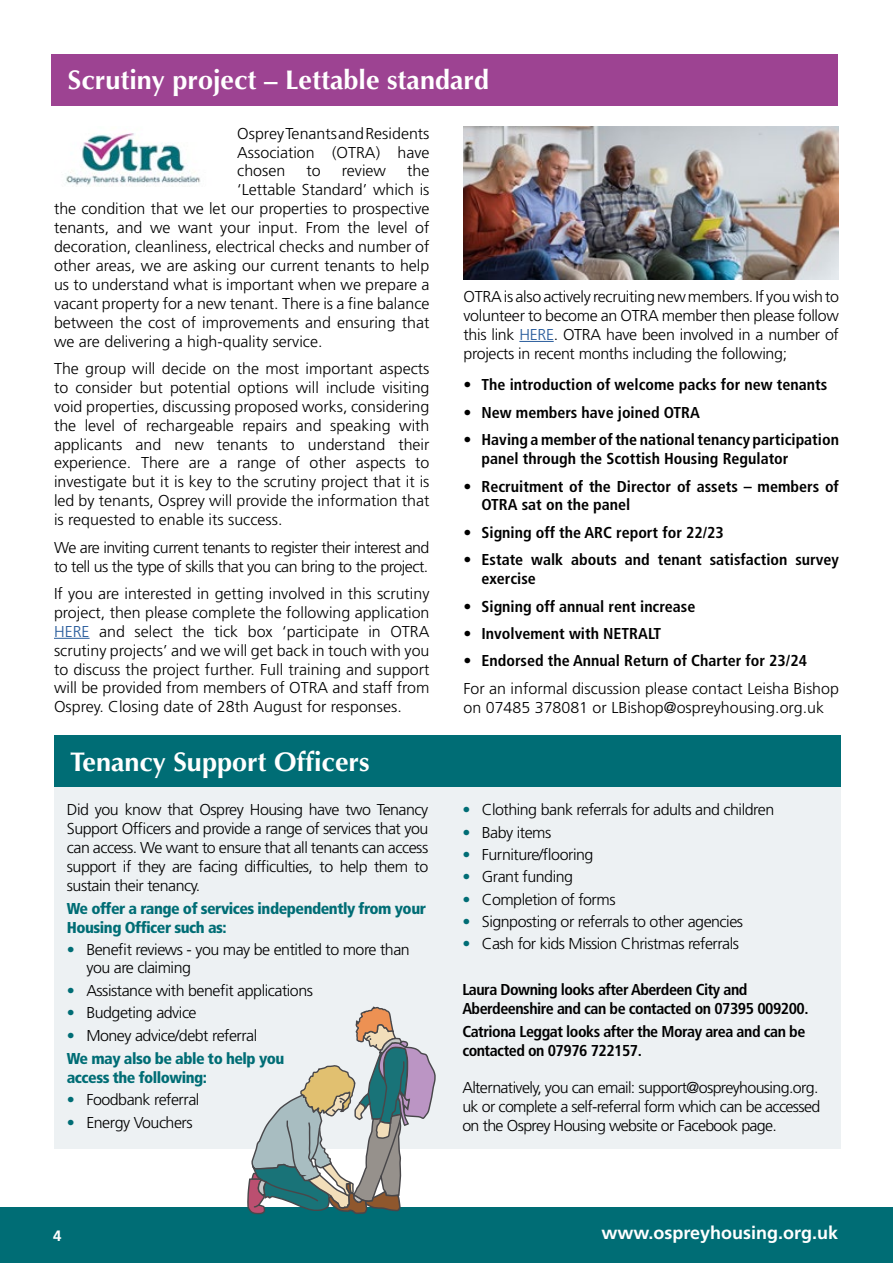
<style>
.page{position:relative;width:893px;height:1263px;background:#fff}
.page>*{position:absolute;margin:0;border:0;box-sizing:border-box;transform-origin:0 0}
.t1{font:700 27px "Optima";color:#fff}
.t2{font:700 18px "Frutiger";color:#fff}
.t3{font:300 15.75px/18.9px "Frutiger";letter-spacing:-.02em;color:#000;text-align:justify}
.t4{font:300 15.75px/18.9px "Frutiger";color:#000}
.t5{font:700 condensed 15.75px/18.9px "Frutiger";color:#000}
.t6{font:700 condensed 15.75px/18.9px "Frutiger";letter-spacing:-.03em;color:#000}
.t7{font:300 15.75px/18.9px "Frutiger";letter-spacing:-.04em;color:#000}
.t8{font:900 condensed 15.75px/18.9px "Frutiger";letter-spacing:-.03em;color:#006d75}
.t9{font:700 15px "Frutiger";color:#fff}
.s1{color:#275b9b}
.s2{color:#006d75}
.s3{font-weight:900;font-stretch:condensed;color:#006d75}
</style>
<div class="page">
<div style="left:54px;top:782px;width:787px;height:367px;background:#edf1f3"></div>
<div style="left:52px;top:54px;width:786px;height:51px;background:#9d4392"></div>
<div style="left:0;top:1207px;width:893px;height:56px;background:#006d75"></div>
<svg style="left:247px;top:1006px;width:189px;height:209px"></svg>
<hr style="left:54px;top:638px;width:36px;height:1px;background:#275b9b">
<hr style="left:519px;top:341px;width:35px;height:1px;background:#275b9b">
<img style="left:66px;top:133px;width:135px;height:54px">
<div style="left:54px;top:736px;width:787px;height:51px;background:#006d75"></div>
<img style="left:463px;top:126px;width:376px;height:154px">
<h1 class="t1" style="left:68px;top:64px;width:423px">Scrutiny project – Lettable standard</h1>
<p class="t3" style="left:237px;top:124px;width:194px">Osprey Tenants and Residents Association (OTRA) have chosen</p>
<p class="t3" style="left:306px;top:162px;width:16px">to</p>
<p class="t3" style="left:342px;top:162px;width:46px">review</p>
<p class="t3" style="left:407px;top:162px;width:24px">the</p>
<p class="t4" style="left:237px;top:180px;width:194px">‘Lettable Standard’ which is</p>
<p class="t4" style="left:54px;top:199px;width:377px">the condition that we let our properties to prospective</p>
<p class="t4" style="left:54px;top:218px;width:377px">tenants, and we want your input. From the level of</p>
<p class="t4" style="left:54px;top:237px;width:377px">decoration, cleanliness, electrical checks and number of</p>
<p class="t4" style="left:54px;top:256px;width:377px">other areas, we are asking our current tenants to help</p>
<p class="t4" style="left:54px;top:275px;width:377px">us to understand what is important when we prepare a</p>
<p class="t4" style="left:54px;top:294px;width:377px">vacant property for a new tenant. There is a fine balance</p>
<p class="t4" style="left:54px;top:313px;width:377px">between the cost of improvements and ensuring that</p>
<p class="t4" style="left:54px;top:332px;width:270px">we are delivering a high-quality service.</p>
<p class="t3" style="left:54px;top:359px;width:377px">The group will decide on the most important aspects to consider but potential options will include visiting void properties, discussing proposed works, considering the level of rechargeable repairs and speaking with applicants and new tenants to understand their experience. There are a range of other aspects to investigate but it is key to the scrutiny project that it is led by tenants, Osprey will provide the information that is requested to enable its success.</p>
<p class="t3" style="left:54px;top:538px;width:377px">We are inviting current tenants to register their interest and to tell us the type of skills that you can bring to the project.</p>
<p class="t3" style="left:54px;top:584px;width:377px">If you are interested in getting involved in this scrutiny project, then please complete the following application <span class="s1">HERE</span> and select the tick box ‘participate in OTRA scrutiny projects’ and we will get back in touch with you to discuss the project further. Full training and support will be provided from members of OTRA and staff from Osprey. Closing date of 28th August for responses.</p>
<p class="t3" style="left:463px;top:287px;width:377px">OTRA is also actively recruiting new members. If you wish to volunteer to become an OTRA member then please follow this link <span class="s1">HERE</span>. OTRA have been involved in a number of projects in recent months including the following;</p>
<p class="t5" style="left:463px;top:375px;width:365px">• The introduction of welcome packs for new tenants</p>
<p class="t5" style="left:463px;top:403px;width:238px">• New members have joined OTRA</p>
<p class="t5" style="left:481px;top:430px;width:359px;text-indent:-18px">• Having a member of the national tenancy participation panel through the Scottish Housing Regulator</p>
<p class="t5" style="left:481px;top:477px;width:359px;text-indent:-18px">• Recruitment of the Director of assets – members of<br>OTRA sat on the panel</p>
<p class="t5" style="left:463px;top:523px;width:262px">• Signing off the ARC report for 22/23</p>
<p class="t5" style="left:481px;top:550px;width:359px;text-indent:-18px">• Estate walk abouts and tenant satisfaction survey exercise</p>
<p class="t5" style="left:463px;top:597px;width:233px">• Signing off annual rent increase</p>
<p class="t5" style="left:463px;top:624px;width:199px">• Involvement with NETRALT</p>
<p class="t5" style="left:463px;top:651px;width:345px">• Endorsed the Annual Return of Charter for 23/24</p>
<p class="t4" style="left:463px;top:679px;width:377px">For an informal discussion please contact Leisha Bishop on 07485 378081 or LBishop@ospreyhousing.org.uk</p>
<h1 class="t1" style="left:70px;top:746px;width:301px">Tenancy Support Officers</h1>
<p class="t3" style="left:67px;top:800px;width:363px">Did you know that Osprey Housing have two Tenancy Support Officers and provide a range of services that you can access. We want to ensure that all tenants can access support if they are facing difficulties, to help them to sustain their tenancy.</p>
<p class="t8" style="left:67px;top:899px;width:361px">We offer a range of services independently from your<br>Housing Officer such as:</p>
<p class="t3" style="left:86px;top:941px;width:325px;line-height:18px;text-indent:-19px"><span class="s2">•</span> Benefit reviews - you may be entitled to more than you are claiming</p>
<p class="t3" style="left:67px;top:981px;width:248px"><span class="s2">•</span> Assistance with benefit applications</p>
<p class="t3" style="left:67px;top:1003px;width:131px"><span class="s2">•</span> Budgeting advice</p>
<p class="t3" style="left:67px;top:1024px;width:219px;line-height:23.1px"><span class="s2">•</span> Money advice/debt referral<br><span class="s3">We may also be able to help you</span></p>
<p class="t8" style="left:67px;top:1068px;width:142px">access the following:</p>
<p class="t3" style="left:67px;top:1090px;width:134px"><span class="s2">•</span> Foodbank referral</p>
<p class="t3" style="left:67px;top:1113px;width:127px"><span class="s2">•</span> Energy Vouchers</p>
<p class="t3" style="left:462px;top:800px;width:313px"><span class="s2">•</span> Clothing bank referrals for adults and children</p>
<p class="t3" style="left:462px;top:823px;width:91px"><span class="s2">•</span> Baby items</p>
<p class="t3" style="left:462px;top:845px;width:133px"><span class="s2">•</span> Furniture/flooring</p>
<p class="t3" style="left:462px;top:867px;width:112px"><span class="s2">•</span> Grant funding</p>
<p class="t3" style="left:462px;top:889px;width:155px"><span class="s2">•</span> Completion of forms</p>
<p class="t3" style="left:462px;top:912px;width:282px"><span class="s2">•</span> Signposting or referrals to other agencies</p>
<p class="t3" style="left:462px;top:934px;width:278px"><span class="s2">•</span> Cash for kids Mission Christmas referrals</p>
<p class="t6" style="left:462px;top:980px;width:348px">Laura Downing looks after Aberdeen City and<br>Aberdeenshire and can be contacted on 07395 009200.</p>
<p class="t6" style="left:462px;top:1022px;width:344px">Catriona Leggat looks after the Moray area and can be contacted on 07976 722157.</p>
<p class="t7" style="left:462px;top:1078px;width:360px">Alternatively, you can email: support@ospreyhousing.org. uk or complete a self-referral form which can be accessed on the Osprey Housing website or Facebook page.</p>
<p class="t9" style="left:53px;top:1227px;width:10px">4</p>
<p class="t2" style="left:602px;top:1222px;width:238px">www.ospreyhousing.org.uk</p>
</div>
